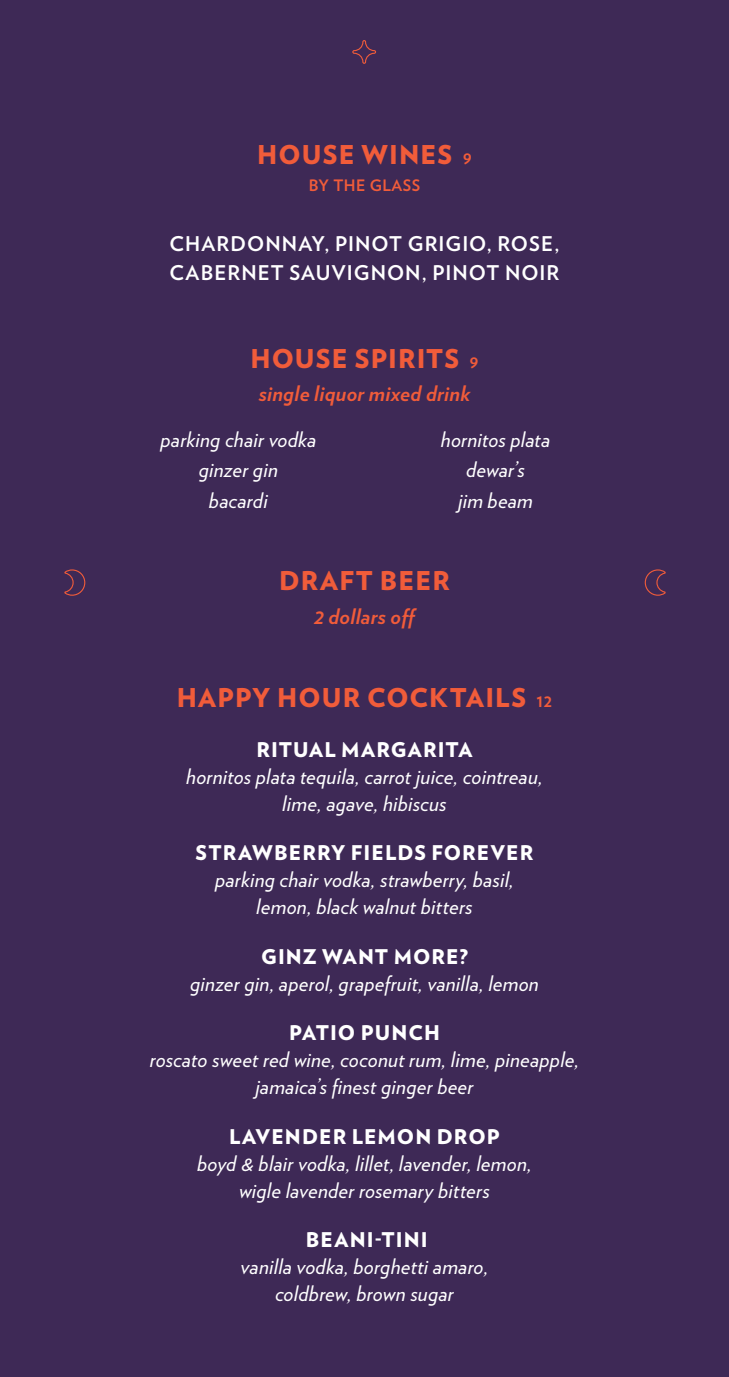
<style>
.page{position:relative;width:729px;height:1377px;background:#3e2956}
.page>*{position:absolute;margin:0;border:0;box-sizing:border-box;transform-origin:0 0}
.t1{font:900 25.88px "Verlag";letter-spacing:.045em;color:#f15c3a}
.t2{font:italic 21.38px/27px "Verlag";letter-spacing:.01em;color:#fff;text-align:center}
.t3{font:italic 700 21.38px "Verlag";letter-spacing:.01em;color:#f15c3a}
.t4{font:900 20.25px "Verlag";letter-spacing:.05em;color:#fff}
.t5{font:700 20.25px/29.2px "Verlag";letter-spacing:.05em;color:#fff}
.t6{font:700 15.75px "Verlag";letter-spacing:.03em;color:#f15c3a}
.s1{font-weight:700;font-size:18px}
</style>
<div class="page">
<svg style="left:352px;top:40px;width:25px;height:24px"></svg>
<svg style="left:64px;top:569px;width:22px;height:27px"></svg>
<svg style="left:644px;top:569px;width:22px;height:27px"></svg>
<p class="t1" style="left:257px;top:133px;width:216px">HOUSE WINES <span class="s1">9</span></p>
<p class="t6" style="left:309px;top:173px;width:113px">BY THE GLASS</p>
<p class="t5" style="left:170px;top:228px;width:391px">CHARDONNAY, PINOT GRIGIO, ROSE,<br>CABERNET SAUVIGNON, PINOT NOIR</p>
<p class="t1" style="left:250px;top:337px;width:230px">HOUSE SPIRITS <span class="s1">9</span></p>
<p class="t3" style="left:259px;top:377px;width:213px">single liquor mixed drink</p>
<p class="t2" style="left:161px;top:423px;width:157px;line-height:30.4px">parking chair vodka ginzer gin<br>bacardi</p>
<p class="t2" style="left:441px;top:423px;width:111px;line-height:30.4px">hornitos plata dewar’s<br>jim beam</p>
<p class="t1" style="left:279px;top:560px;width:172px">DRAFT BEER</p>
<p class="t3" style="left:314px;top:599px;width:105px">2 dollars off</p>
<p class="t1" style="left:177px;top:677px;width:377px">HAPPY HOUR COCKTAILS <span class="s1">12</span></p>
<p class="t4" style="left:256px;top:733px;width:218px">RITUAL MARGARITA</p>
<p class="t2" style="left:186px;top:761px;width:358px">hornitos plata tequila, carrot juice, cointreau, lime, agave, hibiscus</p>
<p class="t4" style="left:196px;top:836px;width:339px">STRAWBERRY FIELDS FOREVER</p>
<p class="t2" style="left:215px;top:865px;width:300px">parking chair vodka, strawberry, basil, lemon, black walnut bitters</p>
<p class="t4" style="left:261px;top:940px;width:208px">GINZ WANT MORE?</p>
<p class="t2" style="left:190px;top:968px;width:350px">ginzer gin, aperol, grapefruit, vanilla, lemon</p>
<p class="t4" style="left:289px;top:1016px;width:152px">PATIO PUNCH</p>
<p class="t2" style="left:150px;top:1045px;width:431px">roscato sweet red wine, coconut rum, lime, pineapple, jamaica’s finest ginger beer</p>
<p class="t4" style="left:229px;top:1120px;width:272px">LAVENDER LEMON DROP</p>
<p class="t2" style="left:197px;top:1148px;width:336px">boyd &amp; blair vodka, lillet, lavender, lemon, wigle lavender rosemary bitters</p>
<p class="t4" style="left:306px;top:1223px;width:123px">BEANI-TINI</p>
<p class="t2" style="left:241px;top:1252px;width:249px">vanilla vodka, borghetti amaro, coldbrew, brown sugar</p>
</div>
